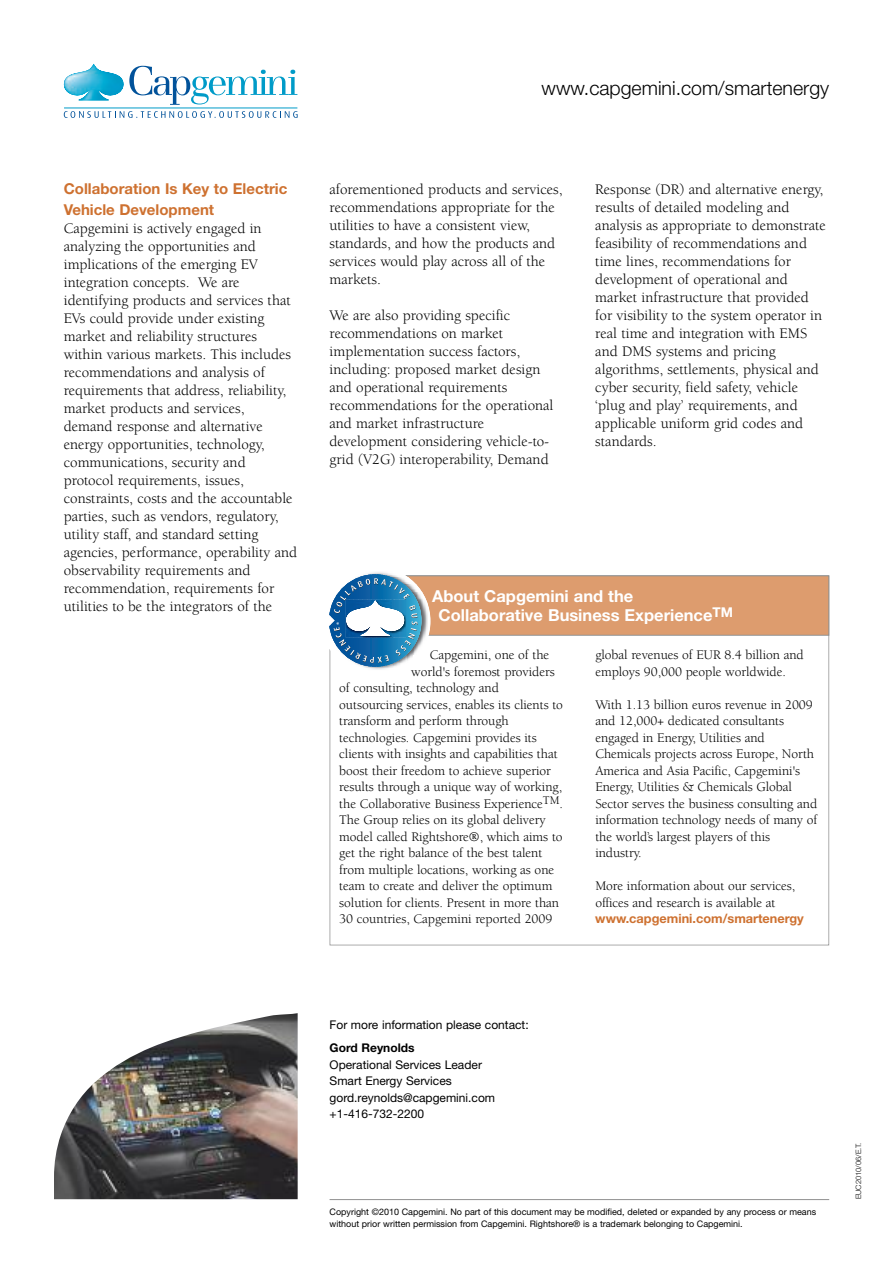
<style>
.page{position:relative;width:893px;height:1263px;background:#fff}
.page>*{position:absolute;margin:0;border:0;box-sizing:border-box;transform-origin:0 0}
.t1{font:300 19.5px "Helvetica Neue";color:#000}
.t2{font:700 16.5px/19.5px "Helvetica Neue";color:#fff}
.t3{font:15px/18px "Berkeley Std";color:#000}
.t4{font:700 15px/21px "Helvetica Neue";color:#ce7130}
.t5{font:13.5px/16.5px "Berkeley";letter-spacing:-.005em;color:#000}
.t6{font:700 12.75px "Helvetica Neue";color:#ce7130}
.t7{font:12px/16.5px "Helvetica Neue";color:#000}
.t8{font:700 12px "Helvetica Neue";color:#000}
.t9{font:9px/12px "Helvetica Neue";color:#000}
.t10{font:300 7.5px "Helvetica Neue";color:#000}
</style>
<div class="page">
<img style="left:78px;top:96px;width:31px;height:4px">
<img style="left:64px;top:64px;width:60px;height:32px">
<svg style="left:129px;top:66px;width:168px;height:39px"></svg>
<svg style="left:64px;top:111px;width:234px;height:7px"></svg>
<hr style="left:64px;top:107px;width:233px;height:1px;background:#009bc8">
<img style="left:54px;top:1013px;width:244px;height:186px">
<hr style="left:330px;top:1199px;width:499px;height:1px;background:#909090">
<svg style="left:330px;top:636px;width:499px;height:309px"></svg>
<div style="left:387px;top:576px;width:441px;height:59px;background:#dd9c6e"></div>
<div style="left:386px;top:575px;width:443px;height:61px;border:1px solid #909090"></div>
<div style="left:322px;top:567px;width:108px;height:108px;background:#fff;border-radius:50%"></div>
<img style="left:329px;top:572px;width:99px;height:98px">
<img style="left:360px;top:631px;width:30px;height:5px">
<img style="left:360px;top:600px;width:30px;height:8px">
<img style="left:346px;top:608px;width:58px;height:18px">
<img style="left:348px;top:626px;width:54px;height:5px">
<h1 class="t1" style="left:542px;top:76px;width:289px">www.capgemini.com/smartenergy</h1>
<p class="t4" style="left:64px;top:177px;width:225px">Collaboration Is Key to Electric<br>Vehicle Development</p>
<p class="t3" style="left:64px;top:220px;width:235px">Capgemini is actively engaged in analyzing the opportunities and implications of the emerging EV integration concepts. We are identifying products and services that EVs could provide under existing market and reliability structures within various markets. This includes recommendations and analysis of requirements that address, reliability, market products and services,<br>demand response and alternative energy opportunities, technology, communications, security and protocol requirements, issues, constraints, costs and the accountable parties, such as vendors, regulatory, utility staff, and standard setting agencies, performance, operability and observability requirements and recommendation, requirements for utilities to be the integrators of the</p>
<p class="t3" style="left:330px;top:181px;width:234px">aforementioned products and services, recommendations appropriate for the utilities to have a consistent view, standards, and how the products and services would play across all of the markets.</p>
<p class="t3" style="left:330px;top:307px;width:225px">We are also providing specific recommendations on market implementation success factors, including: proposed market design and operational requirements recommendations for the operational and market infrastructure development considering vehicle-to&shy;grid (V2G) interoperability, Demand</p>
<p class="t3" style="left:595px;top:181px;width:232px">Response (DR) and alternative energy, results of detailed modeling and analysis as appropriate to demonstrate feasibility of recommendations and time lines, recommendations for development of operational and market infrastructure that provided for visibility to the system operator in real time and integration with EMS and DMS systems and pricing algorithms, settlements, physical and cyber security, field safety, vehicle ‘plug and play’ requirements, and applicable uniform grid codes and standards.</p>
<p class="t2" style="left:438px;top:586px;width:296px;text-indent:-6px">About Capgemini and the<br>Collaborative Business Experience<sup>TM</sup></p>
<p class="t5" style="left:430px;top:648px;width:121px">Capgemini, one of the</p>
<p class="t5" style="left:411px;top:664px;width:145px">world's foremost providers</p>
<p class="t5" style="left:339px;top:681px;width:161px">of consulting, technology and</p>
<p class="t5" style="left:339px;top:697px;width:225px">outsourcing services, enables its clients to</p>
<p class="t5" style="left:339px;top:714px;width:171px">transform and perform through</p>
<p class="t5" style="left:339px;top:730px;width:199px">technologies. Capgemini provides its</p>
<p class="t5" style="left:339px;top:747px;width:220px">clients with insights and capabilities that</p>
<p class="t5" style="left:339px;top:763px;width:213px">boost their freedom to achieve superior</p>
<p class="t5" style="left:339px;top:780px;width:224px">results through a unique way of working,</p>
<p class="t5" style="left:339px;top:796px;width:225px">the Collaborative Business Experience<sup>TM</sup>.</p>
<p class="t5" style="left:339px;top:813px;width:208px">The Group relies on its global delivery</p>
<p class="t5" style="left:339px;top:829px;width:225px">model called Rightshore®, which aims to</p>
<p class="t5" style="left:339px;top:846px;width:205px">get the right balance of the best talent</p>
<p class="t5" style="left:339px;top:862px;width:216px">from multiple locations, working as one</p>
<p class="t5" style="left:339px;top:879px;width:215px">team to create and deliver the optimum</p>
<p class="t5" style="left:339px;top:895px;width:221px">solution for clients. Present in more than</p>
<p class="t5" style="left:339px;top:912px;width:215px">30 countries, Capgemini reported 2009</p>
<p class="t5" style="left:595px;top:648px;width:210px">global revenues of EUR 8.4 billion and employs 90,000 people worldwide.</p>
<p class="t5" style="left:595px;top:697px;width:223px">With 1.13 billion euros revenue in 2009 and 12,000+ dedicated consultants engaged in Energy, Utilities and Chemicals projects across Europe, North America and Asia Pacific, Capgemini's Energy, Utilities &amp; Chemicals Global Sector serves the business consulting and information technology needs of many of the world’s largest players of this industry.</p>
<p class="t5" style="left:595px;top:879px;width:201px">More information about our services, offices and research is available at</p>
<p class="t6" style="left:595px;top:911px;width:210px">www.capgemini.com/smartenergy</p>
<p class="t7" style="left:330px;top:1017px;width:201px">For more information please contact:</p>
<p class="t8" style="left:330px;top:1040px;width:86px">Gord Reynolds</p>
<p class="t7" style="left:330px;top:1057px;width:167px">Operational Services Leader<br>Smart Energy Services gord.reynolds@capgemini.com +1-416-732-2200</p>
<p class="t9" style="left:330px;top:1206px;width:488px">Copyright ©2010 Capgemini. No part of this document may be modified, deleted or expanded by any process or means without prior written permission from Capgemini. Rightshore® is a trademark belonging to Capgemini.</p>
<p class="t10" style="left:854px;top:1199px;width:58px;rotate:-90deg">EUC2010/06/E.T.</p>
</div>
